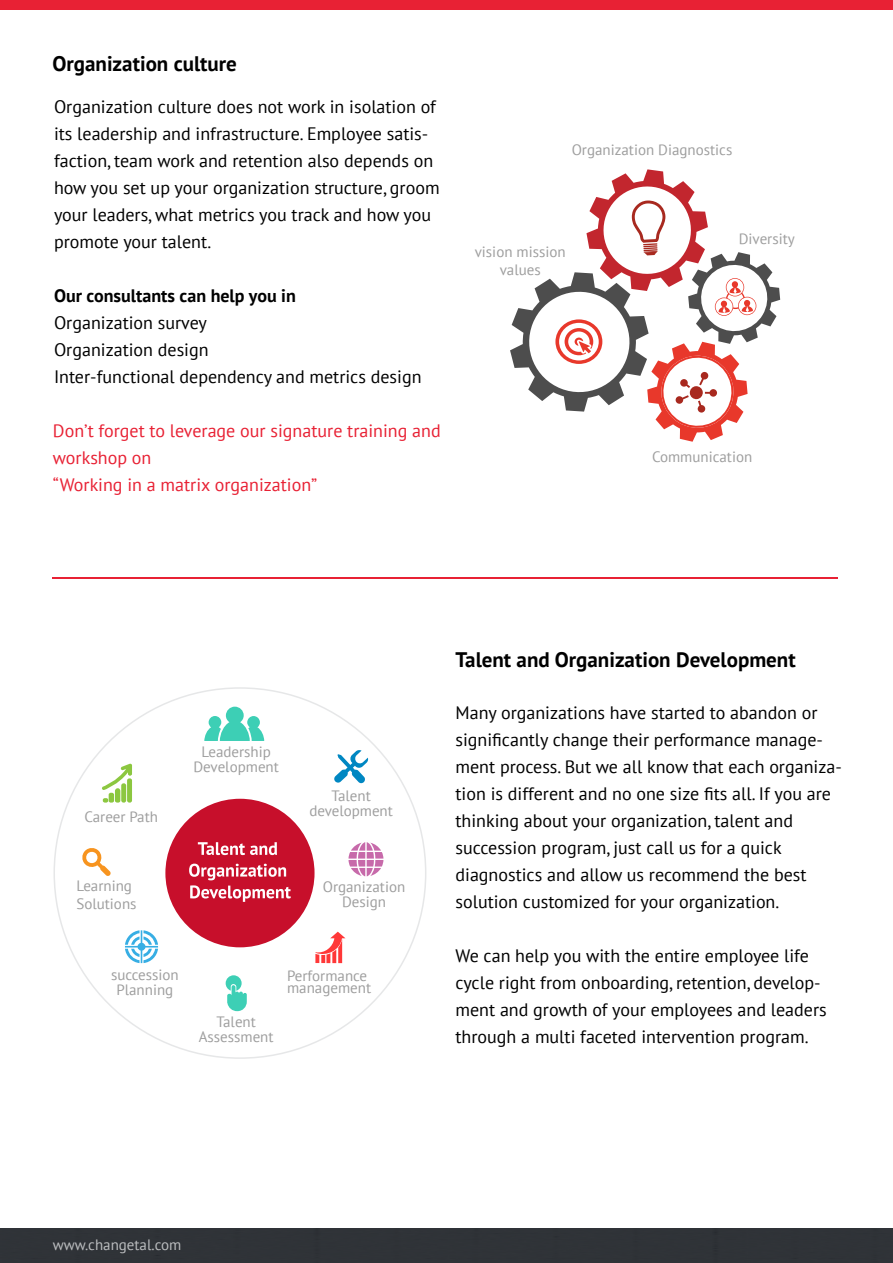
<style>
.page{position:relative;width:893px;height:1263px;background:#fff}
.page>*{position:absolute;margin:0;border:0;box-sizing:border-box;transform-origin:0 0}
.t1{font:700 21px "PT Sans";color:#000}
.t2{font:18px/27px "PT Sans";color:#000}
.t3{font:18px/27px "PT Sans";color:#e82134}
.t4{font:700 18px "PT Sans";color:#000}
.t5{font:15px/15px "PT Sans";color:#9e9e9e;text-align:center}
.t6{font:15px "PT Sans";color:#bcbec0}
</style>
<div class="page">
<div style="left:0;top:0;width:893px;height:9px;background:#e82134"></div>
<div style="left:0;top:1228px;width:893px;height:35px;background:#2f3338"></div>
<hr style="left:53px;top:578px;width:785px;height:1px;background:#e82134">
<div style="left:165px;top:799px;width:150px;height:148px;background:#c70f2b;border-radius:50%"></div>
<svg style="left:103px;top:798px;width:5px;height:4px"></svg>
<div style="left:109px;top:793px;width:5px;height:9px;background:#8cc740;border-radius:2px"></div>
<div style="left:115px;top:788px;width:5px;height:14px;background:#8cc740;border-radius:2px"></div>
<div style="left:121px;top:783px;width:5px;height:20px;background:#8cc740;border-radius:2px"></div>
<div style="left:127px;top:778px;width:5px;height:25px;background:#8cc740;border-radius:2px"></div>
<svg style="left:102px;top:763px;width:30px;height:27px"></svg>
<svg style="left:204px;top:707px;width:60px;height:34px"></svg>
<svg style="left:82px;top:848px;width:29px;height:28px"></svg>
<svg style="left:226px;top:975px;width:21px;height:36px"></svg>
<svg style="left:334px;top:750px;width:34px;height:33px"></svg>
<svg style="left:315px;top:932px;width:30px;height:31px"></svg>
<svg style="left:198px;top:842px;width:79px;height:13px"></svg>
<svg style="left:189px;top:864px;width:102px;height:38px"></svg>
<svg style="left:348px;top:842px;width:35px;height:34px"></svg>
<svg style="left:125px;top:930px;width:33px;height:33px"></svg>
<svg style="left:510px;top:169px;width:270px;height:273px"></svg>
<p class="t1" style="left:52px;top:50px;width:186px">Organization culture</p>
<p class="t2" style="left:54px;top:93px;width:387px">Organization culture does not work in isolation of its leadership and infrastructure. Employee satis&shy;faction, team work and retention also depends on how you set up your organization structure, groom your leaders, what metrics you track and how you promote your talent.</p>
<p class="t4" style="left:54px;top:284px;width:243px">Our consultants can help you in</p>
<p class="t2" style="left:54px;top:309px;width:369px">Organization survey<br>Organization design<br>Inter-functional dependency and metrics design</p>
<p class="t3" style="left:53px;top:416px;width:389px">Don’t forget to leverage our signature training and workshop on<br>“Working in a matrix organization”</p>
<p class="t5" style="left:572px;top:142px;width:162px">Organization Diagnostics</p>
<p class="t5" style="left:475px;top:242px;width:92px;line-height:18px">vision mission values</p>
<p class="t5" style="left:739px;top:231px;width:58px">Diversity</p>
<p class="t5" style="left:652px;top:449px;width:102px">Communication</p>
<p class="t5" style="left:85px;top:809px;width:75px">Career Path</p>
<p class="t5" style="left:76px;top:876px;width:62px;line-height:18px;text-align:left">Learning<br>Solutions</p>
<p class="t5" style="left:193px;top:744px;width:87px">Leadership<br>Development</p>
<p class="t5" style="left:309px;top:788px;width:85px">Talent development</p>
<p class="t5" style="left:323px;top:879px;width:84px">Organization<br>Design</p>
<p class="t5" style="left:111px;top:967px;width:69px">succession<br>Planning</p>
<p class="t5" style="left:199px;top:1013px;width:76px">Talent<br>Assessment</p>
<p class="t5" style="left:287px;top:969px;width:86px;line-height:12px;text-align:left">Performance management</p>
<p class="t1" style="left:455px;top:646px;width:342px">Talent and Organization Development</p>
<p class="t2" style="left:455px;top:699px;width:388px">Many organizations have started to abandon or significantly change their performance manage&shy;ment process. But we all know that each organiza&shy;tion is different and no one size fits all. If you are thinking about your organization, talent and succession program, just call us for a quick diagnostics and allow us recommend the best solution customized for your organization.</p>
<p class="t2" style="left:455px;top:942px;width:373px">We can help you with the entire employee life cycle right from onboarding, retention, develop&shy;ment and growth of your employees and leaders through a multi faceted intervention program.</p>
<p class="t6" style="left:53px;top:1235px;width:130px">www.changetal.com</p>
</div>
